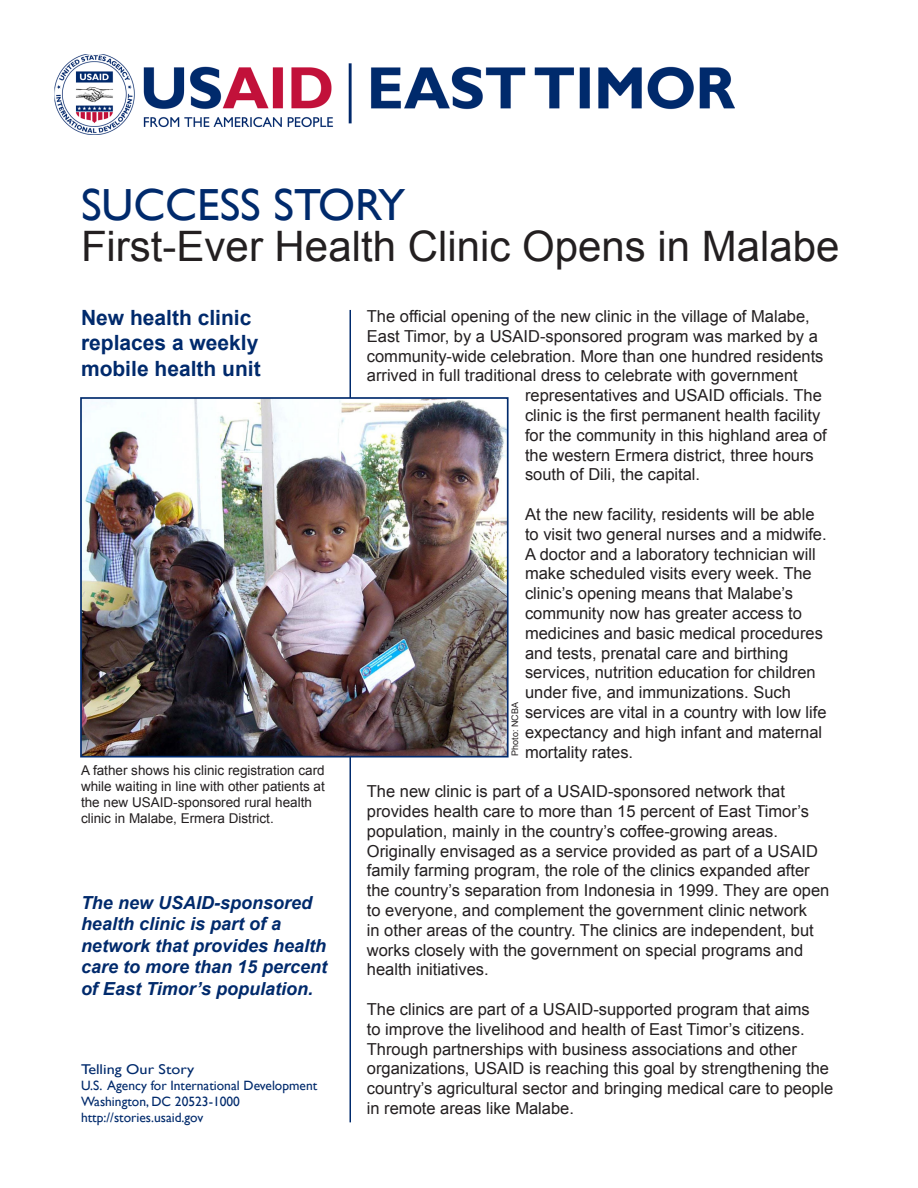
<style>
.page{position:relative;width:918px;height:1188px;background:#fff}
.page>*{position:absolute;margin:0;border:0;box-sizing:border-box;transform-origin:0 0}
.t1{font:45px "Gill Sans";color:#002a6c}
.t2{font:42px "Arial";color:#231f20}
.t3{font:700 21px/25.2px "Arial";color:#002a6c}
.t4{font:italic 700 18px/21.6px "Arial";color:#002a6c}
.t5{font:16.5px/19.8px "Arial";color:#231f20}
.t6{font:14.1px "Gill Sans";color:#002a6c;scale:1.14 1}
.t7{font:13.5px/16.2px "Arial";color:#231f20}
.t8{font:13.5px "Gill Sans";color:#002a6c}
.t9{font:9px "Arial";color:#231f20}
</style>
<div class="page">
<hr style="left:350px;top:310px;width:1px;height:812px;background:#002a6c">
<img style="left:83px;top:400px;width:423px;height:354px">
<div style="left:80px;top:397px;width:429px;height:360px;border:2px solid #002a6c"></div>
<img style="left:54px;top:54px;width:681px;height:81px">
<p class="t1" style="left:81px;top:179px;width:326px">SUCCESS STORY</p>
<p class="t2" style="left:81px;top:218px;width:760px">First-Ever Health Clinic Opens in Malabe</p>
<p class="t3" style="left:81px;top:306px;width:181px">New health clinic replaces a weekly mobile health unit</p>
<p class="t7" style="left:81px;top:762px;width:245px">A father shows his clinic registration card while waiting in line with other patients at the new USAID-sponsored rural health clinic in Malabe, Ermera District.</p>
<p class="t4" style="left:81px;top:892px;width:248px">The new USAID-sponsored health clinic is part of a network that provides health care to more than 15 percent of East Timor’s population.</p>
<p class="t6" style="left:81px;top:1061px;width:101px">Telling Our Story</p>
<p class="t8" style="left:81px;top:1078px;width:238px">U.S. Agency for International Development</p>
<p class="t8" style="left:81px;top:1094px;width:161px">Washington, DC 20523-1000</p>
<p class="t8" style="left:81px;top:1110px;width:124px">http://stories.usaid.gov</p>
<p class="t5" style="left:367px;top:306px;width:444px">The official opening of the new clinic in the village of Malabe,</p>
<p class="t5" style="left:367px;top:326px;width:453px">East Timor, by a USAID-sponsored program was marked by a</p>
<p class="t5" style="left:367px;top:346px;width:458px">community-wide celebration. More than one hundred residents</p>
<p class="t5" style="left:367px;top:366px;width:432px">arrived in full traditional dress to celebrate with government</p>
<p class="t5" style="left:525px;top:386px;width:298px">representatives and USAID officials. The</p>
<p class="t5" style="left:525px;top:405px;width:297px">clinic is the first permanent health facility</p>
<p class="t5" style="left:525px;top:425px;width:303px">for the community in this highland area of</p>
<p class="t5" style="left:525px;top:445px;width:290px">the western Ermera district, three hours</p>
<p class="t5" style="left:525px;top:465px;width:177px">south of Dili, the capital.</p>
<p class="t5" style="left:525px;top:504px;width:303px">At the new facility, residents will be able to visit two general nurses and a midwife.<br>A doctor and a laboratory technician will make scheduled visits every week. The clinic’s opening means that Malabe’s community now has greater access to medicines and basic medical procedures and tests, prenatal care and birthing services, nutrition education for children under five, and immunizations. Such services are vital in a country with low life expectancy and high infant and maternal mortality rates.</p>
<p class="t5" style="left:367px;top:782px;width:464px">The new clinic is part of a USAID-sponsored network that provides health care to more than 15 percent of East Timor’s population, mainly in the country’s coffee-growing areas.<br>Originally envisaged as a service provided as part of a USAID family farming program, the role of the clinics expanded after the country’s separation from Indonesia in 1999. They are open to everyone, and complement the government clinic network<br>in other areas of the country. The clinics are independent, but works closely with the government on special programs and health initiatives.</p>
<p class="t5" style="left:367px;top:999px;width:468px">The clinics are part of a USAID-supported program that aims<br>to improve the livelihood and health of East Timor’s citizens.<br>Through partnerships with business associations and other organizations, USAID is reaching this goal by strengthening the country’s agricultural sector and bringing medical care to people in remote areas like Malabe.</p>
<p class="t9" style="left:509px;top:756px;width:55px;rotate:-90deg">Photo: NCBA</p>
</div>
